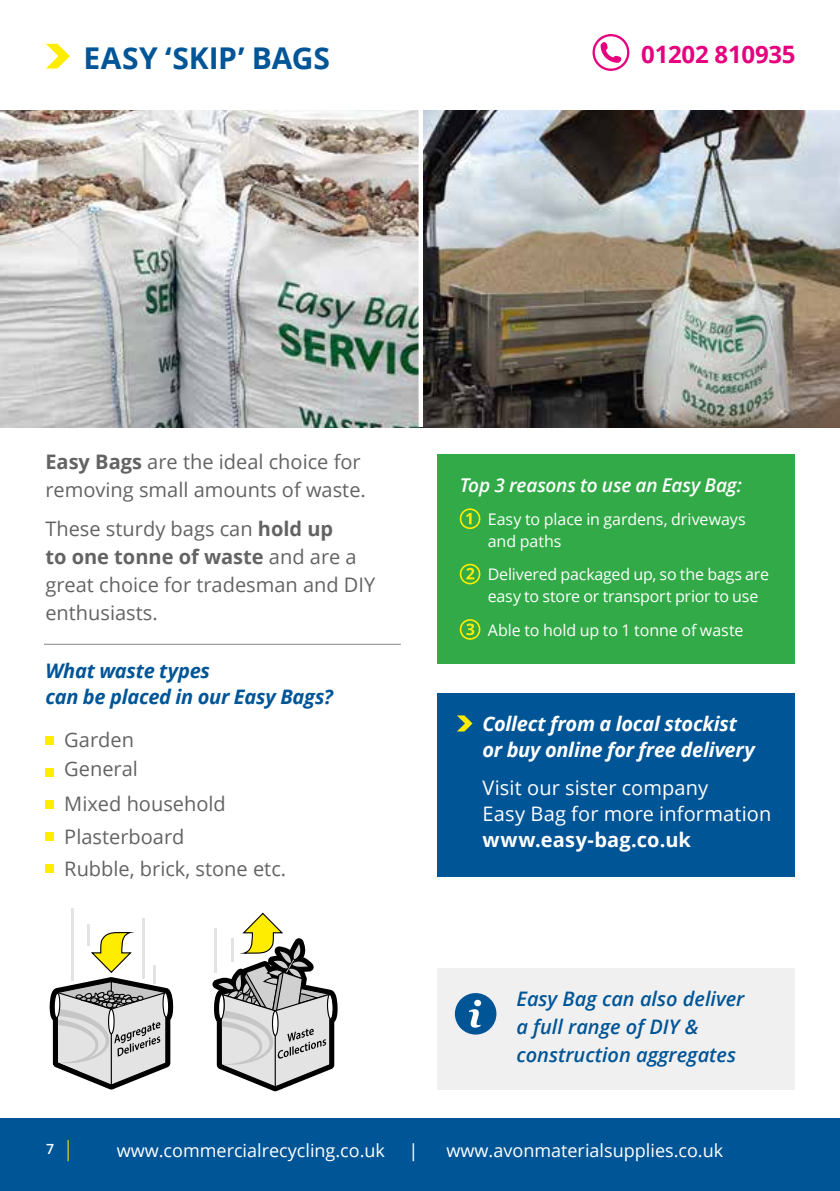
<style>
.page{position:relative;width:840px;height:1191px;background:#fff}
.page>*{position:absolute;margin:0;border:0;box-sizing:border-box;transform-origin:0 0}
.t1{font:700 30px "Open Sans";letter-spacing:-.005em;color:#005597}
.t2{font:700 24px "Open Sans";letter-spacing:-.01em;color:#e6007d}
.t3{font:20px/28px "Open Sans";color:#646363}
.t4{font:italic 600 20px/28px "Open Sans";color:#005597}
.t5{font:italic 700 20px/26px "Open Sans";letter-spacing:-.015em;color:#fff}
.t6{font:20px/26px "Open Sans";letter-spacing:.005em;color:#fff}
.t7{font:italic 700 20px/26px "Open Sans";letter-spacing:-.015em;color:#005597}
.t8{font:700 20px "Open Sans";letter-spacing:.005em;color:#fff}
.t9{font:italic 600 19px "Open Sans";letter-spacing:-.01em;color:#fff}
.t10{font:18px "Open Sans";color:#fff}
.t11{font:16px/22px "Open Sans";letter-spacing:-.01em;color:#fff}
.t12{font:600 14px "Open Sans";color:#fff}
.s1{font-weight:700}
</style>
<div class="page">
<div style="left:0;top:1118px;width:839px;height:73px;background:#005597"></div>
<svg style="left:68px;top:1140px;width:1px;height:21px"></svg>
<div style="left:437px;top:968px;width:357px;height:122px;background:#f0f0f0"></div>
<div style="left:45px;top:736px;width:9px;height:8px;background:#ffed00"></div>
<div style="left:45px;top:768px;width:9px;height:8px;background:#ffed00"></div>
<div style="left:45px;top:800px;width:9px;height:8px;background:#ffed00"></div>
<div style="left:45px;top:832px;width:9px;height:8px;background:#ffed00"></div>
<div style="left:45px;top:864px;width:9px;height:8px;background:#ffed00"></div>
<img style="left:0;top:111px;width:839px;height:316px">
<div style="left:454px;top:993px;width:42px;height:41px;background:#005597;border-radius:50%"></div>
<svg style="left:469px;top:999px;width:12px;height:28px"></svg>
<div style="left:437px;top:454px;width:357px;height:209px;background:#31aa47"></div>
<svg style="left:459px;top:508px;width:22px;height:21px"></svg>
<svg style="left:459px;top:564px;width:22px;height:20px"></svg>
<svg style="left:459px;top:619px;width:22px;height:21px"></svg>
<div style="left:437px;top:693px;width:357px;height:183px;background:#005597"></div>
<div style="left:418px;top:32px;width:5px;height:395px;background:#fff"></div>
<hr style="left:71px;top:907px;width:2px;height:73px;background:#e3e3e3">
<hr style="left:88px;top:924px;width:2px;height:21px;background:#e3e3e3">
<hr style="left:142px;top:918px;width:2px;height:60px;background:#e3e3e3">
<svg style="left:49px;top:931px;width:124px;height:158px"></svg>
<svg style="left:212px;top:912px;width:125px;height:179px"></svg>
<svg style="left:457px;top:715px;width:15px;height:16px"></svg>
<hr style="left:44px;top:644px;width:356px;height:1px;background:#878787">
<svg style="left:46px;top:44px;width:24px;height:25px"></svg>
<svg style="left:592px;top:34px;width:37px;height:37px"></svg>
<h1 class="t1" style="left:83px;top:36px;width:248px">EASY ‘SKIP’ BAGS</h1>
<p class="t2" style="left:640px;top:37px;width:156px">01202 810935</p>
<p class="t3" style="left:45px;top:447px;width:322px"><span class="s1">Easy Bags</span> are the ideal choice for removing small amounts of waste.</p>
<p class="t3" style="left:45px;top:514px;width:331px">These sturdy bags can <span class="s1">hold up<br>to one tonne of waste</span> and are a great choice for tradesman and DIY enthusiasts.</p>
<p class="t7" style="left:45px;top:657px;width:289px">What waste types<br>can be placed in our Easy Bags?</p>
<p class="t3" style="left:64px;top:725px;width:75px;line-height:29px">Garden<br>General</p>
<p class="t3" style="left:64px;top:787px;width:223px;line-height:32px">Mixed household<br>Plasterboard<br>Rubble, brick, stone etc.</p>
<p class="t9" style="left:459px;top:472px;width:283px">Top 3 reasons to use an Easy Bag:</p>
<p class="t11" style="left:487px;top:508px;width:259px">Easy to place in gardens, driveways and paths</p>
<p class="t11" style="left:487px;top:563px;width:283px">Delivered packaged up, so the bags are easy to store or transport prior to use</p>
<p class="t11" style="left:487px;top:618px;width:257px">Able to hold up to 1 tonne of waste</p>
<p class="t5" style="left:482px;top:710px;width:274px">Collect from a local stockist or buy online for free delivery</p>
<p class="t6" style="left:482px;top:774px;width:290px">Visit our sister company<br>Easy Bag for more information</p>
<p class="t8" style="left:482px;top:825px;width:210px">www.easy-bag.co.uk</p>
<p class="t4" style="left:516px;top:984px;width:229px">Easy Bag can also deliver a full range of DIY &amp; construction aggregates</p>
<p class="t12" style="left:46px;top:1138px;width:9px">7</p>
<p class="t10" style="left:117px;top:1137px;width:270px">www.commercialrecycling.co.uk</p>
<p class="t10" style="left:408px;top:1137px;width:11px">|</p>
<p class="t10" style="left:446px;top:1137px;width:278px">www.avonmaterialsupplies.co.uk</p>
</div>
